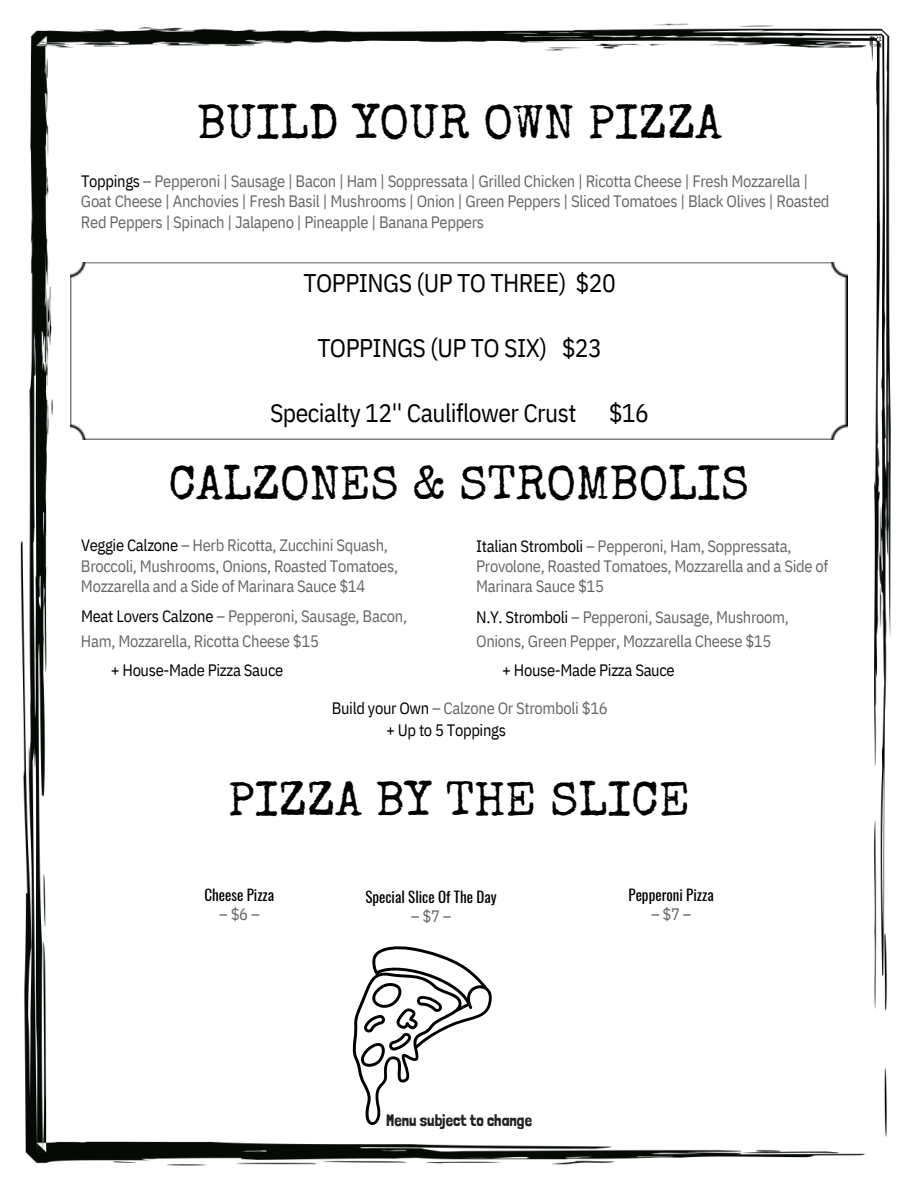
<style>
.page{position:relative;width:918px;height:1188px;background:#fff}
.page>*{position:absolute;margin:0;border:0;box-sizing:border-box;transform-origin:0 0}
.t1{font:48px "Special Elite";color:#000}
.t2{font:25.5px "IBM Plex Sans Cond";letter-spacing:-.02em;color:#000}
.t3{font:16.5px/20.2px "IBM Plex Sans Cond";letter-spacing:-.02em;color:#666}
.t4{font:16.5px/22.2px "IBM Plex Sans Cond";letter-spacing:-.02em;color:#000}
.t5{font:16.5px "Londrina Solid";color:#222}
.t6{font:15px "Oswald";color:#000}
.s1{color:#000}
.s2{color:#666}
</style>
<div class="page">
<img style="left:20px;top:23px;width:871px;height:1143px">
<img style="left:71px;top:262px;width:777px;height:177px">
<svg style="left:352px;top:945px;width:140px;height:180px"></svg>
<h1 class="t1" style="left:197px;top:92px;width:526px">BUILD YOUR OWN PIZZA</h1>
<p class="t3" style="left:81px;top:170px;width:750px"><span class="s1">Toppings</span> – Pepperoni | Sausage | Bacon | Ham | Soppressata | Grilled Chicken | Ricotta Cheese | Fresh Mozzarella |<br>Goat Cheese | Anchovies | Fresh Basil | Mushrooms | Onion | Green Peppers | Sliced Tomatoes | Black Olives | Roasted<br>Red Peppers | Spinach | Jalapeno | Pineapple | Banana Peppers</p>
<h2 class="t2" style="left:303px;top:264px;width:314px">TOPPINGS (UP TO THREE) $20</h2>
<h2 class="t2" style="left:317px;top:329px;width:286px">TOPPINGS (UP TO SIX) $23</h2>
<h2 class="t2" style="left:270px;top:393px;width:308px">Specialty 12'' Cauliflower Crust</h2>
<h2 class="t2" style="left:609px;top:393px;width:42px">$16</h2>
<h1 class="t1" style="left:169px;top:453px;width:582px">CALZONES &amp; STROMBOLIS</h1>
<p class="t3" style="left:81px;top:534px;width:319px"><span class="s1">Veggie Calzone</span> – Herb Ricotta, Zucchini Squash,<br>Broccoli, Mushrooms, Onions, Roasted Tomatoes,<br>Mozzarella and a Side of Marinara Sauce $14</p>
<p class="t3" style="left:81px;top:603px;width:328px;line-height:24.8px"><span class="s1">Meat Lovers Calzone</span> – Pepperoni, Sausage, Bacon,<br>Ham, Mozzarella, Ricotta Cheese $15</p>
<p class="t4" style="left:111px;top:658px;width:174px">+ House-Made Pizza Sauce</p>
<p class="t4" style="left:386px;top:695px;width:223px;text-indent:-54px">Build your Own <span class="s2">– Calzone Or Stromboli $16 </span>+ Up to 5 Toppings</p>
<p class="t3" style="left:476px;top:534px;width:354px"><span class="s1">Italian Stromboli</span> – Pepperoni, Ham, Soppressata,<br>Provolone, Roasted Tomatoes, Mozzarella and a Side of<br>Marinara Sauce $15</p>
<p class="t3" style="left:476px;top:603px;width:314px;line-height:24.8px"><span class="s1">N.Y. Stromboli</span> – Pepperoni, Sausage, Mushroom,<br>Onions, Green Pepper, Mozzarella Cheese $15</p>
<p class="t4" style="left:502px;top:658px;width:174px">+ House-Made Pizza Sauce</p>
<h1 class="t1" style="left:228px;top:769px;width:463px">PIZZA BY THE SLICE</h1>
<p class="t6" style="left:204px;top:882px;width:71px">Cheese Pizza</p>
<p class="t3" style="left:219px;top:903px;width:42px">– $6 –</p>
<p class="t6" style="left:365px;top:883px;width:133px">Special Slice Of The Day</p>
<p class="t3" style="left:411px;top:905px;width:42px">– $7 –</p>
<p class="t5" style="left:386px;top:1110px;width:147px">Menu subject to change</p>
<p class="t6" style="left:628px;top:882px;width:87px">Pepperoni Pizza</p>
<p class="t3" style="left:651px;top:903px;width:42px">– $7 –</p>
</div>
